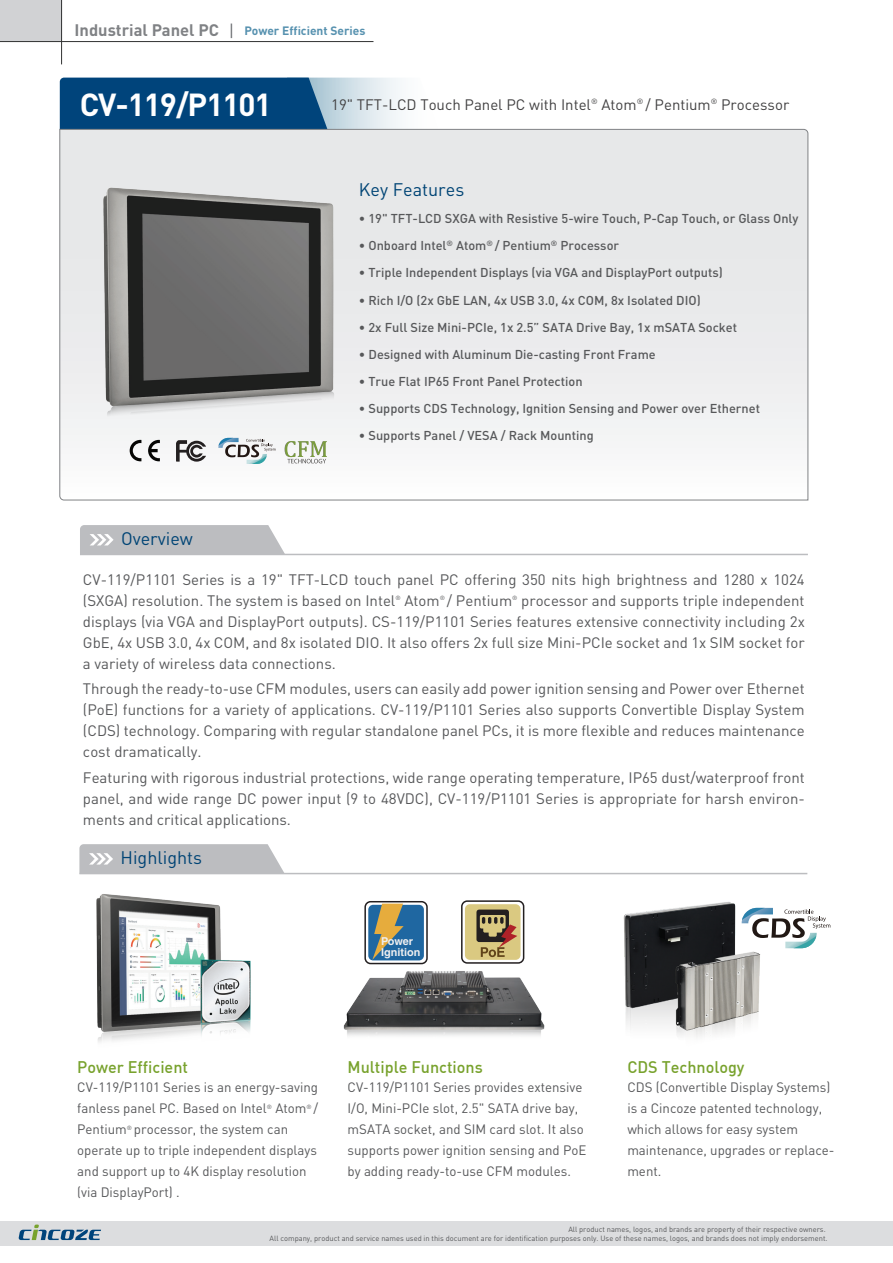
<style>
.page{position:relative;width:893px;height:1263px;background:#fff}
.page>*{position:absolute;margin:0;border:0;box-sizing:border-box;transform-origin:0 0}
.t1{font:700 31.5px "DIN Pro";letter-spacing:-.035em;color:#fff}
.t2{font:18px "DIN Pro";color:#004475}
.t3{font:500 16.5px "DIN";color:#78a22d}
.t4{font:700 16.5px "DIN Pro";color:#808285}
.t5{font:15px/21px "DIN Pro";color:#57585a;text-align:justify}
.t6{font:15px "DIN Pro";color:#424142}
.t7{font:13.5px/21px "DIN Pro";color:#57585a}
.t8{font:500 12.75px "DIN Pro";color:#57585a}
.t9{font:700 12px "DIN Pro";color:#5691af}
.t10{font:700 10.95px/10.9px "Helvetica";color:#efeff0}
.t11{font:7.5px/9px "DIN Pro";color:#57585a;text-align:right}
.t12{font:6px "DIN Pro";color:#57585a}
</style>
<div class="page">
<div style="left:0;top:1221px;width:893px;height:24px;background:#dcdddf"></div>
<svg style="left:19px;top:1224px;width:82px;height:16px"></svg>
<div style="left:0;top:0;width:62px;height:42px;background:#d1d2d4"></div>
<hr style="left:0;top:41px;width:373px;height:1px;background:#313232">
<hr style="left:61px;top:0;width:1px;height:64px;background:#313232">
<svg style="left:231px;top:24px;width:1px;height:14px"></svg>
<svg style="left:60px;top:78px;width:379px;height:51px;background:#4879a0"></svg>
<svg style="left:59px;top:129px;width:749px;height:371px"></svg>
<hr style="left:80px;top:554px;width:728px;height:1px;background:#bcbdc0">
<svg style="left:80px;top:525px;width:205px;height:29px;background:#c0c1c4"></svg>
<hr style="left:79px;top:873px;width:728px;height:1px;background:#bcbdc0">
<svg style="left:79px;top:844px;width:206px;height:29px;background:#c0c1c4"></svg>
<svg style="left:176px;top:449px;width:30px;height:13px"></svg>
<svg style="left:130px;top:449px;width:11px;height:12px"></svg>
<svg style="left:148px;top:449px;width:12px;height:12px"></svg>
<svg style="left:218px;top:449px;width:58px;height:15px"></svg>
<svg style="left:285px;top:449px;width:42px;height:14px"></svg>
<img style="left:623px;top:902px;width:150px;height:135px">
<svg style="left:742px;top:908px;width:88px;height:40px"></svg>
<img style="left:96px;top:894px;width:155px;height:148px">
<svg style="left:365px;top:902px;width:62px;height:61px"></svg>
<div style="left:364px;top:901px;width:64px;height:63px;border:2px solid #231f20;border-radius:5px"></div>
<div style="left:368px;top:905px;width:56px;height:55px;background:#1f67a1;border-radius:5px"></div>
<svg style="left:372px;top:904px;width:32px;height:49px"></svg>
<svg style="left:462px;top:901px;width:62px;height:62px"></svg>
<div style="left:461px;top:900px;width:63px;height:64px;border:2px solid #231f20;border-radius:5px"></div>
<div style="left:465px;top:904px;width:55px;height:56px;background:#dac981;border-radius:5px"></div>
<svg style="left:476px;top:909px;width:41px;height:44px"></svg>
<img style="left:343px;top:953px;width:202px;height:83px">
<img style="left:93px;top:181px;width:251px;height:268px">
<p class="t4" style="left:75px;top:16px;width:146px">Industrial Panel PC</p>
<p class="t9" style="left:244px;top:20px;width:123px">Power Efficient Series</p>
<h1 class="t1" style="left:80px;top:78px;width:194px">CV-119/P1101</h1>
<p class="t2" style="left:121px;top:527px;width:73px">Overview</p>
<p class="t6" style="left:331px;top:94px;width:460px">19" TFT-LCD Touch Panel PC with Intel<sup>®</sup> Atom<sup>®</sup> / Pentium<sup>®</sup> Processor</p>
<p class="t2" style="left:359px;top:177px;width:107px">Key Features</p>
<p class="t8" style="left:359px;top:209px;width:441px">• 19" TFT-LCD SXGA with Resistive 5-wire Touch, P-Cap Touch, or Glass Only</p>
<p class="t8" style="left:359px;top:236px;width:262px">• Onboard Intel<sup>®</sup> Atom<sup>®</sup> / Pentium<sup>®</sup> Processor</p>
<p class="t8" style="left:359px;top:263px;width:365px">• Triple Independent Displays (via VGA and DisplayPort outputs)</p>
<p class="t8" style="left:359px;top:290px;width:343px">• Rich I/O (2x GbE LAN, 4x USB 3.0, 4x COM, 8x Isolated DIO)</p>
<p class="t8" style="left:359px;top:317px;width:380px">• 2x Full Size Mini-PCIe, 1x 2.5” SATA Drive Bay, 1x mSATA Socket</p>
<p class="t8" style="left:359px;top:344px;width:298px">• Designed with Aluminum Die-casting Front Frame</p>
<p class="t8" style="left:359px;top:371px;width:225px">• True Flat IP65 Front Panel Protection</p>
<p class="t8" style="left:359px;top:398px;width:403px">• Supports CDS Technology, Ignition Sensing and Power over Ethernet</p>
<p class="t8" style="left:359px;top:425px;width:236px">• Supports Panel / VESA / Rack Mounting</p>
<p class="t5" style="left:83px;top:568px;width:723px">CV-119/P1101 Series is a 19" TFT-LCD touch panel PC offering 350 nits high brightness and 1280 x 1024 (SXGA) resolution. The system is based on Intel</p>
<p class="t12" style="left:395px;top:594px;width:7px">®</p>
<p class="t5" style="left:404px;top:589px;width:37px">Atom</p>
<p class="t12" style="left:440px;top:594px;width:7px">®</p>
<p class="t5" style="left:447px;top:589px;width:67px">/ Pentium</p>
<p class="t12" style="left:512px;top:594px;width:7px">®</p>
<p class="t5" style="left:83px;top:589px;width:723px;text-indent:438px">processor and supports triple independent displays (via VGA and DisplayPort outputs). CS-119/P1101 Series features extensive connectivity including 2x GbE, 4x USB 3.0, 4x COM, and 8x isolated DIO. It also offers 2x full size Mini-PCIe socket and 1x SIM socket for a variety of wireless data connections.</p>
<p class="t5" style="left:83px;top:678px;width:723px">Through the ready-to-use CFM modules, users can easily add power ignition sensing and Power over Ethernet (PoE) functions for a variety of applications. CV-119/P1101 Series also supports Convertible Display System (CDS) technology. Comparing with regular standalone panel PCs, it is more flexible and reduces maintenance cost dramatically.</p>
<p class="t5" style="left:83px;top:766px;width:723px">Featuring with rigorous industrial protections, wide range operating temperature, IP65 dust/waterproof front panel, and wide range DC power input (9 to 48VDC), CV-119/P1101 Series is appropriate for harsh environ&shy;ments and critical applications.</p>
<p class="t2" style="left:121px;top:846px;width:83px">Highlights</p>
<p class="t10" style="left:381px;top:936px;width:41px">Power<br>Ignition</p>
<p class="t3" style="left:77px;top:1056px;width:112px">Power Efficient</p>
<p class="t7" style="left:77px;top:1076px;width:242px">CV-119/P1101 Series is an energy-saving fanless panel PC. Based on Intel</p>
<p class="t12" style="left:267px;top:1102px;width:7px">®</p>
<p class="t7" style="left:275px;top:1097px;width:33px">Atom</p>
<p class="t12" style="left:306px;top:1102px;width:7px">®</p>
<p class="t7" style="left:314px;top:1097px;width:6px">/</p>
<p class="t7" style="left:77px;top:1118px;width:51px">Pentium</p>
<p class="t12" style="left:127px;top:1123px;width:7px">®</p>
<p class="t7" style="left:77px;top:1118px;width:241px;text-indent:57px">processor, the system can operate up to triple independent displays and support up to 4K display resolution (via DisplayPort) .</p>
<p class="t3" style="left:348px;top:1056px;width:137px">Multiple Functions</p>
<p class="t7" style="left:348px;top:1076px;width:240px">CV-119/P1101 Series provides extensive I/O, Mini-PCIe slot, 2.5" SATA drive bay, mSATA socket, and SIM card slot. It also supports power ignition sensing and PoE by adding ready-to-use CFM modules.</p>
<p class="t3" style="left:627px;top:1056px;width:119px">CDS Technology</p>
<p class="t7" style="left:627px;top:1076px;width:209px">CDS (Convertible Display Systems) is a Cincoze patented technology, which allows for easy system maintenance, upgrades or replace&shy;ment.</p>
<p class="t11" style="left:270px;top:1225px;width:559px">All product names, logos, and brands are property of their respective owners.<br>All company, product and service names used in this document are for identification purposes only. Use of these names, logos, and brands does not imply endorsement.</p>
</div>
